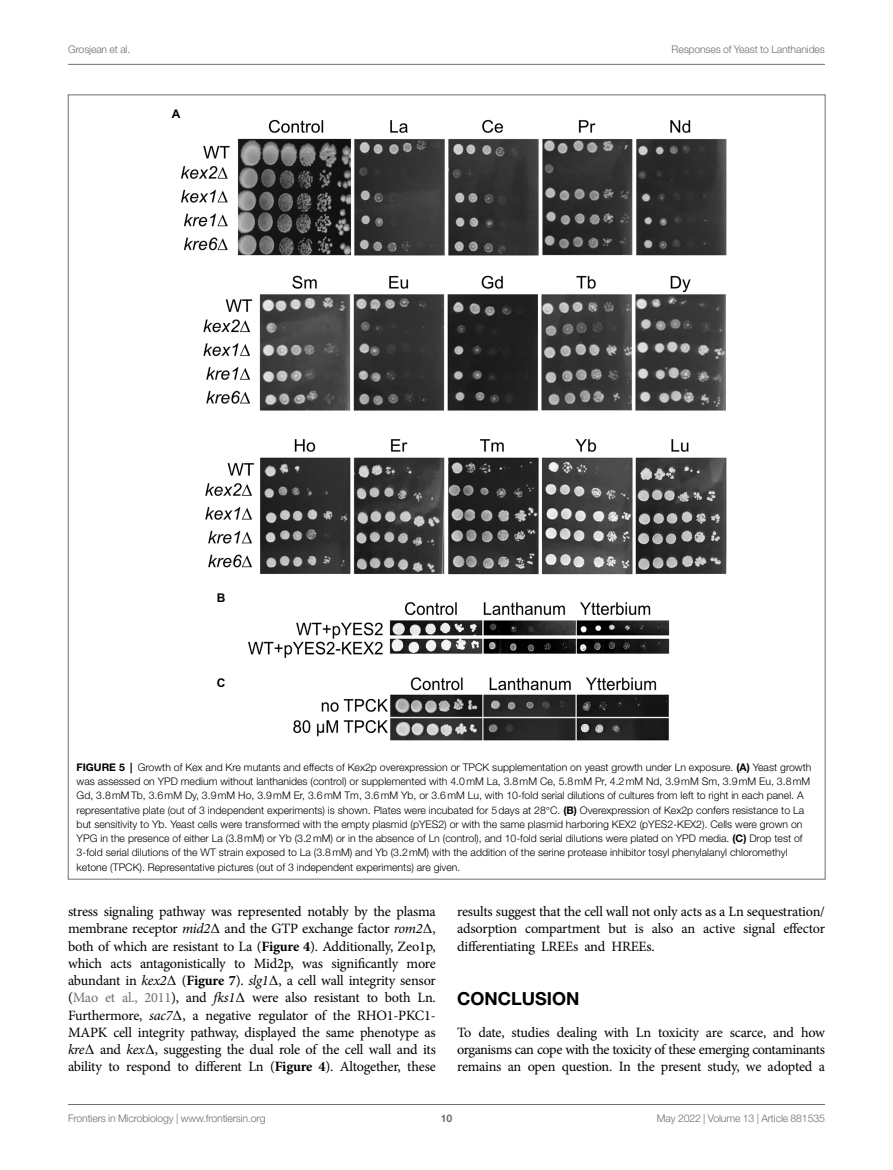
<style>
.page{position:relative;width:893px;height:1170px;background:#fff}
.page>*{position:absolute;margin:0;border:0;box-sizing:border-box;transform-origin:0 0}
.HEAD_1{font:700 18px "Helvetica Neue LT Std";color:#000}
.TEXT_FLUSH{font:14.25px/17.2px "Minion Pro";letter-spacing:-.015em;color:#000;text-align:justify}
.t1{font:700 12px "Arial";color:#000}
.FIG_LEG{font:300 10.5px/14.2px "Helvetica Neue LT Std";color:#000}
.t2{font:300 10.5px "Helvetica Neue LT Std";letter-spacing:-.015em;color:#6d6e71}
.t3{font:700 10.5px "Helvetica Neue LT Std";color:#6d6e71}
.s1{font-weight:700}
.s2{font-family:"STIX General";font-weight:400}
.s3{font-style:italic}
.s4{font-family:"STIX General"}
.s5{color:#6d6e71}
</style>
<div class="page">
<hr style="left:68px;top:64px;width:757px;height:1px;background:#6d6e71">
<hr style="left:68px;top:1104px;width:757px;height:1px;background:#6d6e71">
<img style="left:181px;top:119px;width:546px;height:622px">
<p class="t2" style="left:68px;top:42px;width:64px">Grosjean et al.</p>
<p class="t2" style="left:671px;top:42px;width:155px">Responses of Yeast to Lanthanides</p>
<p class="t1" style="left:172px;top:105px;width:10px">A</p>
<p class="t1" style="left:217px;top:589px;width:10px">B</p>
<p class="t1" style="left:217px;top:673px;width:10px">C</p>
<p class="FIG_LEG" style="left:77px;top:759px;width:736px"><span class="s1">FIGURE 5 |</span> Growth of Kex and Kre mutants and effects of Kex2p overexpression or TPCK supplementation on yeast growth under Ln exposure. <span class="s1">(A)</span> Yeast growth was assessed on YPD medium without lanthanides (control) or supplemented with 4.0mM La, 3.8mM Ce, 5.8mM Pr, 4.2mM Nd, 3.9mM Sm, 3.9mM Eu, 3.8mM Gd, 3.8mMTb, 3.6mM Dy, 3.9mM Ho, 3.9mM Er, 3.6mM Tm, 3.6mM Yb, or 3.6mM Lu, with 10-fold serial dilutions of cultures from left to right in each panel. A representative plate (out of 3 independent experiments) is shown. Plates were incubated for 5days at 28<span class="s2">°</span>C. <span class="s1">(B)</span> Overexpression of Kex2p confers resistance to La but sensitivity to Yb. Yeast cells were transformed with the empty plasmid (pYES2) or with the same plasmid harboring KEX2 (pYES2-KEX2). Cells were grown on YPG in the presence of either La (3.8mM) or Yb (3.2mM) or in the absence of Ln (control), and 10-fold serial dilutions were plated on YPD media. <span class="s1">(C)</span> Drop test of 3-fold serial dilutions of the WT strain exposed to La (3.8mM) and Yb (3.2mM) with the addition of the serine protease inhibitor tosyl phenylalanyl chloromethyl ketone (TPCK). Representative pictures (out of 3 independent experiments) are given.</p>
<p class="TEXT_FLUSH" style="left:68px;top:902px;width:369px">stress signaling pathway was represented notably by the plasma membrane receptor <span class="s3">mid2</span><span class="s4">∆</span> and the GTP exchange factor <span class="s3">rom2</span><span class="s4">∆</span>, both of which are resistant to La (<span class="s1">Figure 4</span>). Additionally, Zeo1p, which acts antagonistically to Mid2p, was significantly more abundant in <span class="s3">kex2</span><span class="s4">∆</span> (<span class="s1">Figure 7</span>). <span class="s3">slg1</span><span class="s4">∆</span>, a cell wall integrity sensor (<span class="s5">Mao et al., 2011</span>), and <span class="s3">fks1</span><span class="s4">∆</span> were also resistant to both Ln.<br>Furthermore, <span class="s3">sac7</span><span class="s4">∆</span>, a negative regulator of the RHO1-PKC1- MAPK cell integrity pathway, displayed the same phenotype as <span class="s3">kre</span><span class="s4">∆</span> and <span class="s3">kex</span><span class="s4">∆</span>, suggesting the dual role of the cell wall and its ability to respond to different Ln (<span class="s1">Figure 4</span>). Altogether, these</p>
<p class="TEXT_FLUSH" style="left:457px;top:902px;width:369px">results suggest that the cell wall not only acts as a Ln sequestration/ adsorption compartment but is also an active signal effector differentiating LREEs and HREEs.</p>
<p class="HEAD_1" style="left:457px;top:987px;width:124px">CONCLUSION</p>
<p class="TEXT_FLUSH" style="left:457px;top:1023px;width:369px">To date, studies dealing with Ln toxicity are scarce, and how organisms can cope with the toxicity of these emerging contaminants remains an open question. In the present study, we adopted a</p>
<p class="t2" style="left:68px;top:1111px;width:199px">Frontiers in Microbiology | www.frontiersin.org</p>
<p class="t3" style="left:441px;top:1111px;width:13px">10</p>
<p class="t2" style="left:657px;top:1111px;width:169px">May 2022 | Volume 13 | Article 881535</p>
</div>
